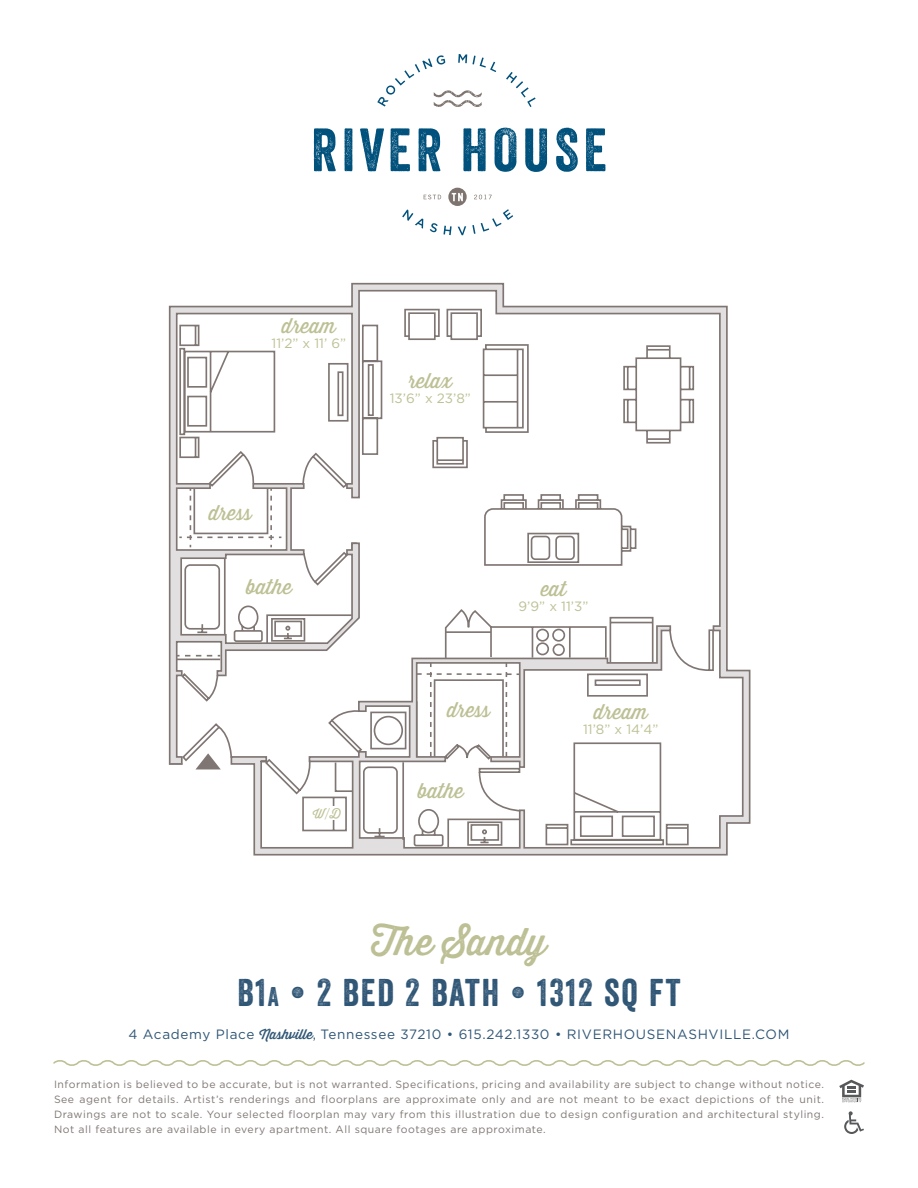
<style>
.page{position:relative;width:918px;height:1188px;background:#fff}
.page>*{position:absolute;margin:0;border:0;box-sizing:border-box;transform-origin:0 0}
.t1{font:37.5px "Veneer";letter-spacing:.05em;color:#305676}
.t2{font:37.5px "Thirsty Rough Reg";color:#bdc094}
.t3{font:20.7px "Thirsty Script";color:#bdc094}
.t4{font:13.5px "Gotham";letter-spacing:.05em;color:#305676}
.t5{font:13.5px "Gotham";color:#bdc094}
.t6{font:12px "Thirsty Script";color:#bdc094}
.t7{font:10.5px/15px "Gotham";letter-spacing:.05em;color:#7f7673;text-align:justify}
.s1{font-size:26.25px}
.s2{font-family:"Thirsty Rough Reg"}
</style>
<div class="page">
<svg style="left:506px;top:72px;width:30px;height:35px"></svg>
<svg style="left:314px;top:128px;width:22px;height:43px"></svg>
<svg style="left:344px;top:128px;width:8px;height:43px"></svg>
<svg style="left:360px;top:128px;width:24px;height:43px"></svg>
<svg style="left:390px;top:128px;width:20px;height:43px"></svg>
<svg style="left:418px;top:128px;width:22px;height:43px"></svg>
<svg style="left:463px;top:128px;width:23px;height:43px"></svg>
<svg style="left:494px;top:128px;width:23px;height:44px"></svg>
<svg style="left:525px;top:128px;width:22px;height:44px"></svg>
<svg style="left:556px;top:128px;width:22px;height:44px"></svg>
<svg style="left:586px;top:128px;width:20px;height:43px"></svg>
<svg style="left:377px;top:54px;width:119px;height:53px"></svg>
<svg style="left:402px;top:188px;width:111px;height:47px"></svg>
<svg style="left:53px;top:1060px;width:812px;height:6px"></svg>
<svg style="left:839px;top:1080px;width:25px;height:22px"></svg>
<svg style="left:844px;top:1111px;width:20px;height:23px"></svg>
<svg style="left:169px;top:283px;width:581px;height:573px"></svg>
<svg style="left:180px;top:308px;width:535px;height:541px"></svg>
<svg style="left:179px;top:488px;width:102px;height:59px"></svg>
<svg style="left:417px;top:630px;width:103px;height:131px"></svg>
<svg style="left:170px;top:654px;width:237px;height:178px"></svg>
<div style="left:313px;top:807px;width:28px;height:11px;background:#fff"></div>
<p class="t3" style="left:282px;top:310px;width:55px">dream</p>
<p class="t5" style="left:272px;top:335px;width:76px">11’2” x 11’ 6”</p>
<p class="t3" style="left:209px;top:497px;width:44px">dress</p>
<p class="t3" style="left:246px;top:572px;width:47px">bathe</p>
<p class="t6" style="left:313px;top:805px;width:29px">W/D</p>
<p class="t3" style="left:408px;top:366px;width:45px">relax</p>
<p class="t5" style="left:390px;top:391px;width:83px">13’6” x 23’8”</p>
<p class="t3" style="left:541px;top:574px;width:27px">eat</p>
<p class="t5" style="left:519px;top:599px;width:71px">9’9” x 11’3”</p>
<p class="t3" style="left:447px;top:695px;width:44px">dress</p>
<p class="t3" style="left:418px;top:776px;width:47px">bathe</p>
<p class="t3" style="left:594px;top:697px;width:55px">dream</p>
<p class="t5" style="left:583px;top:722px;width:77px">11’8” x 14’4”</p>
<p class="t2" style="left:371px;top:914px;width:177px">The Sandy</p>
<p class="t1" style="left:238px;top:970px;width:444px">B1<span class="s1">a</span> • 2 BED 2 BATH • 1312 SQ FT</p>
<p class="t4" style="left:129px;top:1027px;width:663px">4 Academy Place <span class="s2">Nashville</span>, Tennessee 37210 • 615.242.1330 • RIVERHOUSENASHVILLE.COM</p>
<p class="t7" style="left:54px;top:1077px;width:772px">Information is believed to be accurate, but is not warranted. Specifications, pricing and availability are subject to change without notice.<br>See agent for details. Artist’s renderings and floorplans are approximate only and are not meant to be exact depictions of the unit.<br>Drawings are not to scale. Your selected floorplan may vary from this illustration due to design configuration and architectural styling.<br>Not all features are available in every apartment. All square footages are approximate.</p>
</div>
